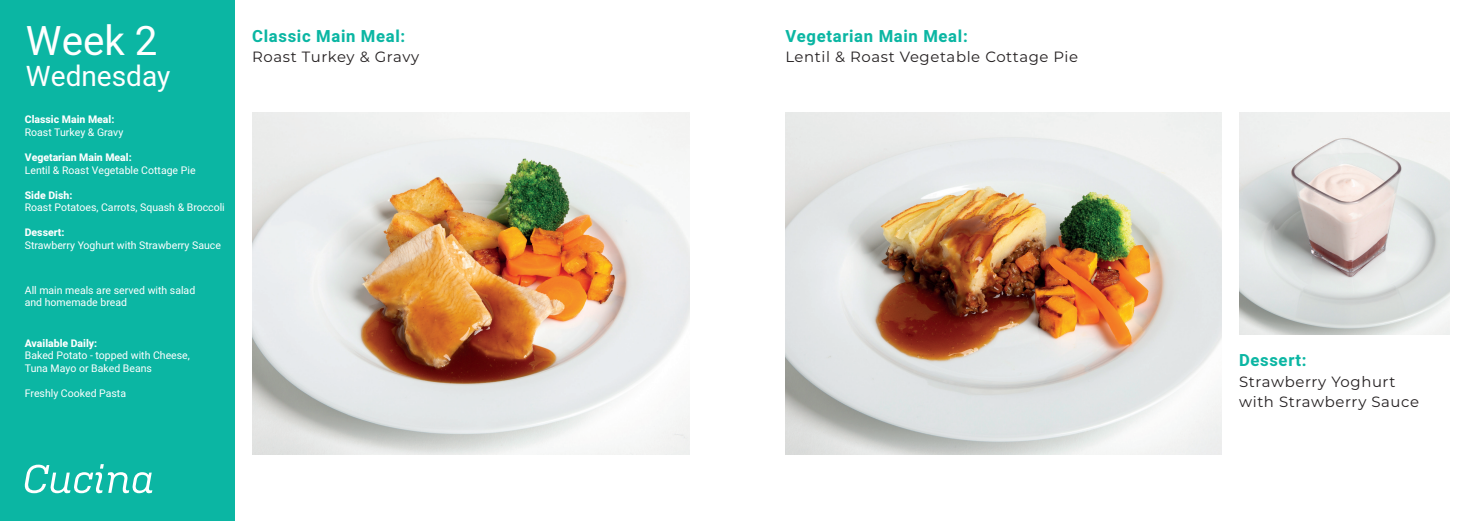
<style>
.page{position:relative;width:1474px;height:521px;background:#fff}
.page>*{position:absolute;margin:0;border:0;box-sizing:border-box;transform-origin:0 0}
.t1{font:40.25px "Heebo";color:#fff}
.t2{font:28px "Heebo";color:#fff}
.t3{font:700 16.62px "Heebo";letter-spacing:.04em;color:#0bb6a3}
.t4{font:14.88px/20.1px "Montserrat";letter-spacing:.04em;color:#231f20}
.t5{font:10.5px/12.6px "Heebo";color:#fff}
.t6{font:800 10.5px "Heebo";color:#fff}
</style>
<div class="page">
<div style="left:0;top:0;width:235px;height:521px;background:#0bb6a3"></div>
<img style="left:252px;top:112px;width:438px;height:342px">
<img style="left:1239px;top:112px;width:210px;height:223px">
<img style="left:785px;top:112px;width:436px;height:342px">
<svg style="left:25px;top:464px;width:127px;height:29px"></svg>
<h1 class="t1" style="left:26px;top:12px;width:133px">Week 2</h1>
<h2 class="t2" style="left:26px;top:57px;width:146px">Wednesday</h2>
<p class="t6" style="left:25px;top:112px;width:91px">Classic Main Meal:</p>
<p class="t5" style="left:25px;top:126px;width:100px">Roast Turkey &amp; Gravy</p>
<p class="t6" style="left:25px;top:150px;width:108px">Vegetarian Main Meal:</p>
<p class="t5" style="left:25px;top:163px;width:172px">Lentil &amp; Roast Vegetable Cottage Pie</p>
<p class="t6" style="left:25px;top:188px;width:49px">Side Dish:</p>
<p class="t5" style="left:25px;top:201px;width:201px">Roast Potatoes, Carrots, Squash &amp; Broccoli</p>
<p class="t6" style="left:25px;top:225px;width:41px">Dessert:</p>
<p class="t5" style="left:25px;top:239px;width:198px">Strawberry Yoghurt with Strawberry Sauce</p>
<p class="t5" style="left:25px;top:284px;width:172px">All main meals are served with salad and homemade bread</p>
<p class="t6" style="left:25px;top:335px;width:74px">Available Daily:</p>
<p class="t5" style="left:25px;top:349px;width:167px">Baked Potato - topped with Cheese,<br>Tuna Mayo or Baked Beans</p>
<p class="t5" style="left:25px;top:387px;width:103px">Freshly Cooked Pasta</p>
<h3 class="t3" style="left:252px;top:25px;width:154px">Classic Main Meal:</h3>
<h3 class="t4" style="left:252px;top:46px;width:168px">Roast Turkey &amp; Gravy</h3>
<h3 class="t3" style="left:785px;top:25px;width:184px">Vegetarian Main Meal:</h3>
<h3 class="t4" style="left:785px;top:46px;width:294px">Lentil &amp; Roast Vegetable Cottage Pie</h3>
<h3 class="t3" style="left:1239px;top:349px;width:69px">Dessert:</h3>
<h3 class="t4" style="left:1239px;top:371px;width:181px">Strawberry Yoghurt with Strawberry Sauce</h3>
</div>
